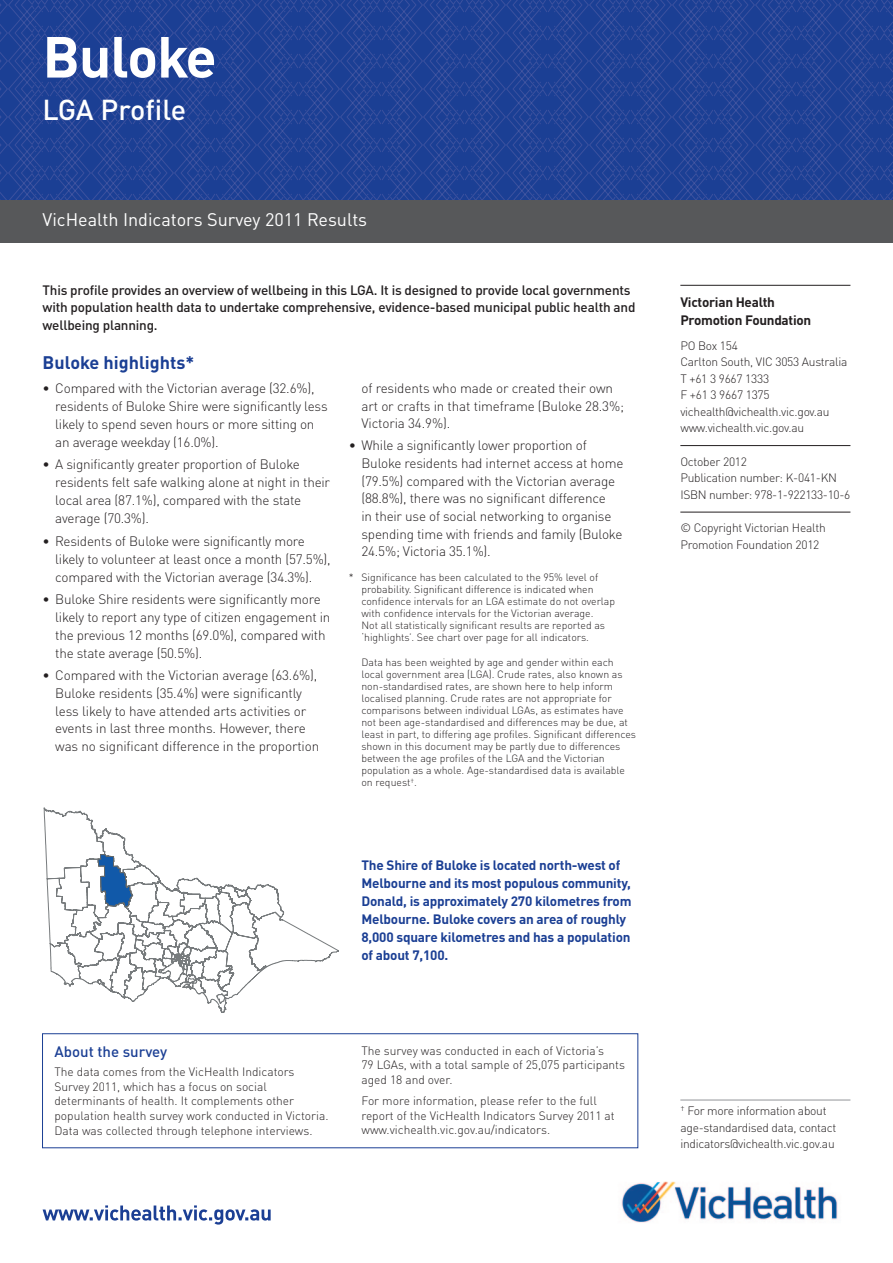
<style>
.page{position:relative;width:893px;height:1263px;background:#fff}
.page>*{position:absolute;margin:0;border:0;box-sizing:border-box;transform-origin:0 0}
.t1{font:700 57px "DINOT";letter-spacing:-.02em;color:#fff}
.t2{font:500 28.5px "DINOT";letter-spacing:-.005em;color:#fff}
.t3{font:18px "DINOT";color:#fff}
.t4{font:700 18px "DINOT";color:#1b3f94}
.t5{font:500 15px "DINOT";color:#1b3f94}
.t6{font:300 13.5px/17.7px "DINOT";letter-spacing:-.015em;color:#231f20}
.t7{font:700 13.5px/18px "DINOT";letter-spacing:-.015em;color:#1b3f94}
.t8{font:500 13.5px/17.2px "DINOT";letter-spacing:-.015em;color:#231f20}
.t9{font:700 13.5px/18px "DINOT";letter-spacing:-.02em;color:#231f20}
.t10{font:300 12px/16.5px "DINOT";letter-spacing:-.005em;color:#231f20}
.t11{font:300 10.5px/12px "DINOT";color:#231f20}
</style>
<div class="page">
<svg style="left:0;top:0;width:893px;height:200px;background:#214295"></svg>
<div style="left:0;top:200px;width:893px;height:42px;background:#57585a"></div>
<svg style="left:43px;top:1205px;width:228px;height:19px"></svg>
<img style="left:621px;top:1181px;width:217px;height:42px">
<hr style="left:680px;top:1100px;width:170px;height:1px;background:#939598">
<div style="left:42px;top:1033px;width:596px;height:115px;border:1px solid #1b3f94"></div>
<hr style="left:680px;top:285px;width:170px;height:1px;background:#231f20">
<hr style="left:680px;top:445px;width:170px;height:1px;background:#231f20">
<hr style="left:680px;top:512px;width:170px;height:1px;background:#231f20">
<svg style="left:44px;top:807px;width:295px;height:206px"></svg>
<svg style="left:98px;top:854px;width:35px;height:53px"></svg>
<h1 class="t1" style="left:43px;top:20px;width:176px">Buloke</h1>
<h2 class="t2" style="left:43px;top:92px;width:145px">LGA Profile</h2>
<h3 class="t3" style="left:43px;top:209px;width:326px">VicHealth Indicators Survey 2011 Results</h3>
<p class="t8" style="left:43px;top:281px;width:594px">This profile provides an overview of wellbeing in this LGA. It is designed to provide local governments with population health data to undertake comprehensive, evidence-based municipal public health and wellbeing planning.</p>
<h3 class="t4" style="left:43px;top:351px;width:153px">Buloke highlights*</h3>
<p class="t6" style="left:55px;top:379px;width:274px;text-indent:-13px">• Compared with the Victorian average (32.6%), residents of Buloke Shire were significantly less likely to spend seven hours or more sitting on an average weekday (16.0%).</p>
<p class="t6" style="left:55px;top:455px;width:276px;text-indent:-13px">• A significantly greater proportion of Buloke residents felt safe walking alone at night in their local area (87.1%), compared with the state average (70.3%).</p>
<p class="t6" style="left:55px;top:532px;width:277px;text-indent:-13px">• Residents of Buloke were significantly more likely to volunteer at least once a month (57.5%), compared with the Victorian average (34.3%).</p>
<p class="t6" style="left:55px;top:590px;width:277px;text-indent:-13px">• Buloke Shire residents were significantly more likely to report any type of citizen engagement in the previous 12 months (69.0%), compared with the state average (50.5%).</p>
<p class="t6" style="left:55px;top:666px;width:266px;text-indent:-13px">• Compared with the Victorian average (63.6%), Buloke residents (35.4%) were significantly less likely to have attended arts activities or events in last three months. However, there was no significant difference in the proportion</p>
<p class="t6" style="left:361px;top:379px;width:264px">of residents who made or created their own art or crafts in that timeframe (Buloke 28.3%;<br>Victoria 34.9%).</p>
<p class="t6" style="left:361px;top:436px;width:264px;text-indent:-13px">• While a significantly lower proportion of Buloke residents had internet access at home (79.5%) compared with the Victorian average (88.8%), there was no significant difference<br>in their use of social networking to organise spending time with friends and family (Buloke 24.5%; Victoria 35.1%).</p>
<p class="t11" style="left:361px;top:571px;width:255px;text-indent:-13px">* Significance has been calculated to the 95% level of probability. Significant difference is indicated when confidence intervals for an LGA estimate do not overlap with confidence intervals for the Victorian average.<br>Not all statistically significant results are reported as ‘highlights’. See chart over page for all indicators.</p>
<p class="t11" style="left:361px;top:656px;width:276px">Data has been weighted by age and gender within each local government area (LGA). Crude rates, also known as non-standardised rates, are shown here to help inform localised planning. Crude rates are not appropriate for comparisons between individual LGAs, as estimates have not been age-standardised and differences may be due, at least in part, to differing age profiles. Significant differences shown in this document may be partly due to differences between the age profiles of the LGA and the Victorian population as a whole. Age-standardised data is available on request<sup>†</sup>.</p>
<p class="t5" style="left:54px;top:1042px;width:114px">About the survey</p>
<p class="t10" style="left:54px;top:1064px;width:276px;line-height:14.9px">The data comes from the VicHealth Indicators Survey 2011, which has a focus on social determinants of health. It complements other population health survey work conducted in Victoria.<br>Data was collected through telephone interviews.</p>
<p class="t7" style="left:361px;top:856px;width:272px">The Shire of Buloke is located north-west of Melbourne and its most populous community, Donald, is approximately 270 kilometres from Melbourne. Buloke covers an area of roughly 8,000 square kilometres and has a population of about 7,100.</p>
<p class="t10" style="left:361px;top:1043px;width:265px;line-height:14.7px">The survey was conducted in each of Victoria’s<br>79 LGAs, with a total sample of 25,075 participants aged 18 and over.</p>
<p class="t10" style="left:361px;top:1093px;width:255px;line-height:14.7px">For more information, please refer to the full report of the VicHealth Indicators Survey 2011 at www.vichealth.vic.gov.au/indicators.</p>
<p class="t9" style="left:680px;top:293px;width:132px">Victorian Health<br>Promotion Foundation</p>
<p class="t10" style="left:680px;top:337px;width:169px">PO Box 154<br>Carlton South, VIC 3053 Australia<br>T +61 3 9667 1333<br>F +61 3 9667 1375 vichealth@vichealth.vic.gov.au www.vichealth.vic.gov.au</p>
<p class="t10" style="left:680px;top:453px;width:172px">October 2012<br>Publication number: K-041-KN<br>ISBN number: 978-1-922133-10-6</p>
<p class="t10" style="left:680px;top:520px;width:147px">© Copyright Victorian Health<br>Promotion Foundation 2012</p>
<p class="t10" style="left:680px;top:1102px;width:158px"><sup>†</sup> For more information about age-standardised data, contact indicators@vichealth.vic.gov.au</p>
</div>
